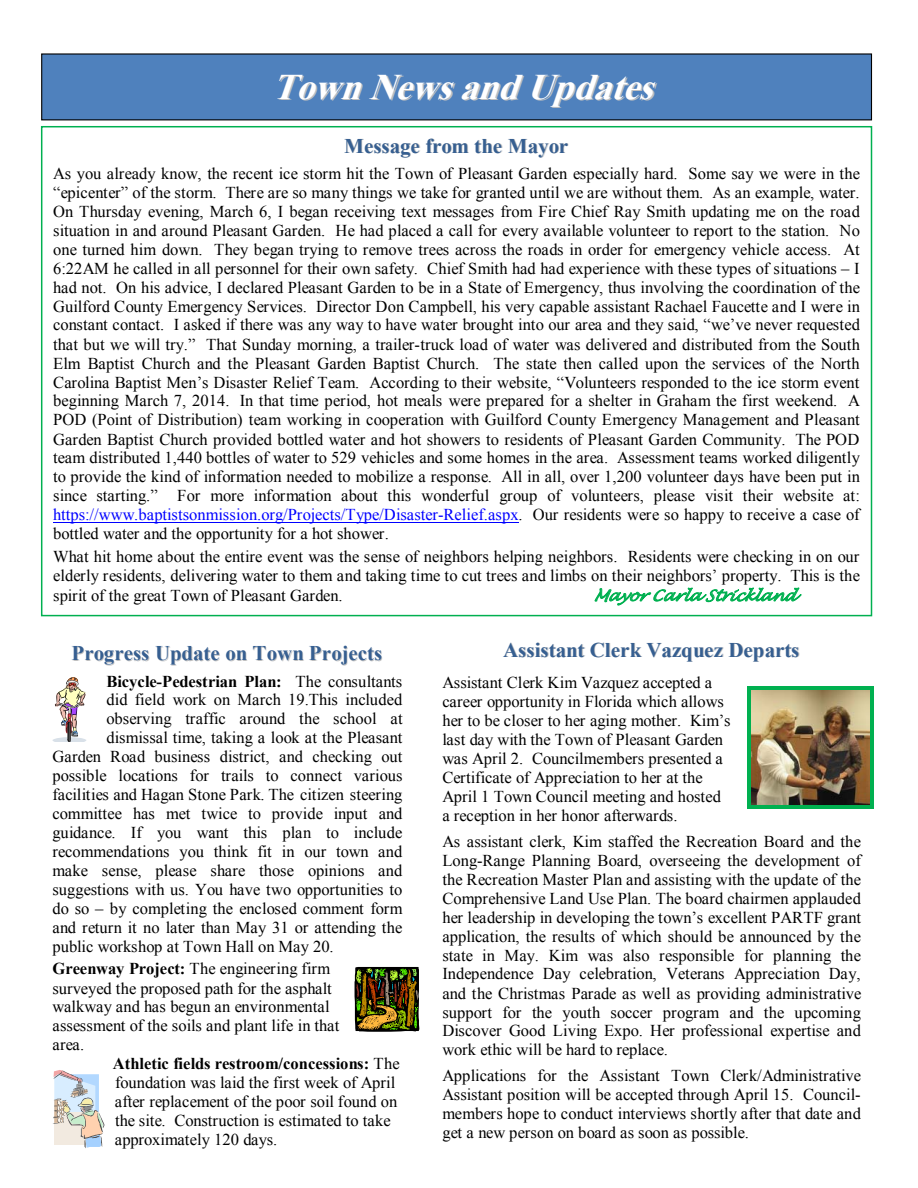
<style>
.page{position:relative;width:918px;height:1188px;background:#fff}
.page>*{position:absolute;margin:0;border:0;box-sizing:border-box;transform-origin:0 0}
.t1{font:italic 700 36px "Times New Roman";color:#fff}
.t2{font:700 20.85px "Times New Roman";color:#365f91}
.t3{font:16.5px/18.9px "Times New Roman";color:#000;text-align:justify}
.t4{font:700 16.5px "Times New Roman";color:#000}
.t5{font:italic 15.15px "Lucida Handwriting";color:#00b050}
.s1{color:#c0c0c0}
.s2{color:#00f}
.s3{font-weight:400}
.s4{font-weight:700}
</style>
<div class="page">
<div style="left:42px;top:54px;width:830px;height:66px;background:#4f81bd"></div>
<div style="left:41px;top:53px;width:831px;height:67px;border:1px solid #000"></div>
<hr style="left:53px;top:522px;width:465px;height:1px;background:#00f">
<svg style="left:594px;top:587px;width:208px;height:18px"></svg>
<svg style="left:355px;top:967px;width:64px;height:65px;background:#504710"></svg>
<svg style="left:53px;top:1070px;width:51px;height:78px;background:#d5d7d6"></svg>
<svg style="left:52px;top:677px;width:34px;height:65px"></svg>
<img style="left:751px;top:689px;width:119px;height:116px">
<hr style="left:747px;top:686px;width:127px;height:3px;background:#00b050">
<hr style="left:747px;top:689px;width:4px;height:116px;background:#00b050">
<hr style="left:870px;top:689px;width:4px;height:116px;background:#00b050">
<hr style="left:747px;top:805px;width:127px;height:3px;background:#00b050">
<h1 class="t1" style="left:272px;top:62px;width:398px">Town News and Updates</h1>
<p class="t2" style="left:345px;top:131px;width:225px"><span class="s1">M</span>essage fro<span class="s1">m</span> t<span class="s1">h</span>e <span class="s1">M</span>ayor</p>
<p class="t3" style="left:53px;top:164px;width:809px">As you already know, the recent ice storm hit the Town of Pleasant Garden especially hard. Some say we were in the “epicenter” of the storm. There are so many things we take for granted until we are without them. As an example, water.<br>On Thursday evening, March 6, I began receiving text messages from Fire Chief Ray Smith updating me on the road situation in and around Pleasant Garden. He had placed a call for every available volunteer to report to the station. No one turned him down. They began trying to remove trees across the roads in order for emergency vehicle access. At 6:22AM he called in all personnel for their own safety. Chief Smith had had experience with these types of situations – I had not. On his advice, I declared Pleasant Garden to be in a State of Emergency, thus involving the coordination of the Guilford County Emergency Services. Director Don Campbell, his very capable assistant Rachael Faucette and I were in constant contact. I asked if there was any way to have water brought into our area and they said, “we’ve never requested that but we will try.” That Sunday morning, a trailer-truck load of water was delivered and distributed from the South Elm Baptist Church and the Pleasant Garden Baptist Church. The state then called upon the services of the North Carolina Baptist Men’s Disaster Relief Team. According to their website, “Volunteers responded to the ice storm event beginning March 7, 2014. In that time period, hot meals were prepared for a shelter in Graham the first weekend. A POD (Point of Distribution) team working in cooperation with Guilford County Emergency Management and Pleasant Garden Baptist Church provided bottled water and hot showers to residents of Pleasant Garden Community. The POD team distributed 1,440 bottles of water to 529 vehicles and some homes in the area. Assessment teams worked diligently to provide the kind of information needed to mobilize a response. All in all, over 1,200 volunteer days have been put in since starting.” For more information about this wonderful group of volunteers, please visit their website at: <span class="s2">https://www.baptistsonmission.org/Projects/Type/Disaster-Relief.aspx</span>. Our residents were so happy to receive a case of bottled water and the opportunity for a hot shower.</p>
<p class="t3" style="left:53px;top:546px;width:808px;line-height:19.6px">What hit home about the entire event was the sense of neighbors helping neighbors. Residents were checking in on our elderly residents, delivering water to them and taking time to cut trees and limbs on their neighbors’ property. This is the spirit of the great Town of Pleasant Garden.</p>
<p class="t5" style="left:593px;top:586px;width:214px">May or Car la Str ickland</p>
<p class="t2" style="left:72px;top:639px;width:311px"><span class="s1">P</span>rogress <span class="s1">Upd</span>ate o<span class="s1">n T</span>o<span class="s1">wn P</span>rojects</p>
<p class="t4" style="left:107px;top:670px;width:297px">Bicycle-Pedestrian Plan: <span class="s3">The consultants</span></p>
<p class="t3" style="left:107px;top:690px;width:297px">did field work on March 19.This included</p>
<p class="t3" style="left:107px;top:709px;width:298px">observing traffic around the school at</p>
<p class="t3" style="left:107px;top:728px;width:297px">dismissal time, taking a look at the Pleasant</p>
<p class="t3" style="left:52px;top:747px;width:351px">Garden Road business district, and checking out</p>
<p class="t3" style="left:52px;top:766px;width:352px">possible locations for trails to connect various</p>
<p class="t3" style="left:52px;top:785px;width:351px">facilities and Hagan Stone Park. The citizen steering</p>
<p class="t3" style="left:52px;top:804px;width:351px">committee has met twice to provide input and</p>
<p class="t3" style="left:52px;top:823px;width:352px">guidance. If you want this plan to include</p>
<p class="t3" style="left:52px;top:842px;width:351px">recommendations you think fit in our town and</p>
<p class="t3" style="left:52px;top:861px;width:351px">make sense, please share those opinions and</p>
<p class="t3" style="left:52px;top:880px;width:351px">suggestions with us. You have two opportunities to</p>
<p class="t3" style="left:52px;top:899px;width:352px">do so – by completing the enclosed comment form</p>
<p class="t3" style="left:52px;top:918px;width:352px">and return it no later than May 31 or attending the</p>
<p class="t3" style="left:52px;top:937px;width:283px">public workshop at Town Hall on May 20.</p>
<p class="t3" style="left:52px;top:959px;width:288px;text-align:left"><span class="s4">Greenway Project:</span> The engineering firm surveyed the proposed path for the asphalt walkway and has begun an environmental assessment of the soils and plant life in that area.</p>
<p class="t3" style="left:113px;top:1054px;width:288px;text-align:left"><span class="s4">Athletic fields restroom/concessions:</span> The foundation was laid the first week of April after replacement of the poor soil found on the site. Construction is estimated to take approximately 120 days.</p>
<p class="t2" style="left:504px;top:635px;width:297px"><span class="s1">A</span>ssista<span class="s1">n</span>t <span class="s1">C</span>ler<span class="s1">k V</span>az<span class="s1">qu</span>ez <span class="s1">D</span>e<span class="s1">p</span>arts</p>
<p class="t3" style="left:442px;top:673px;width:290px;text-align:left">Assistant Clerk Kim Vazquez accepted a career opportunity in Florida which allows her to be closer to her aging mother. Kim’s last day with the Town of Pleasant Garden was April 2. Councilmembers presented a Certificate of Appreciation to her at the April 1 Town Council meeting and hosted a reception in her honor afterwards.</p>
<p class="t3" style="left:442px;top:831px;width:421px">As assistant clerk, Kim staffed the Recreation Board and the Long-Range Planning Board, overseeing the development of the Recreation Master Plan and assisting with the update of the Comprehensive Land Use Plan. The board chairmen applauded her leadership in developing the town’s excellent PARTF grant application, the results of which should be announced by the state in May. Kim was also responsible for planning the Independence Day celebration, Veterans Appreciation Day, and the Christmas Parade as well as providing administrative support for the youth soccer program and the upcoming Discover Good Living Expo. Her professional expertise and work ethic will be hard to replace.</p>
<p class="t3" style="left:442px;top:1066px;width:420px">Applications for the Assistant Town Clerk/Administrative Assistant position will be accepted through April 15. Council&shy;members hope to conduct interviews shortly after that date and get a new person on board as soon as possible.</p>
</div>
